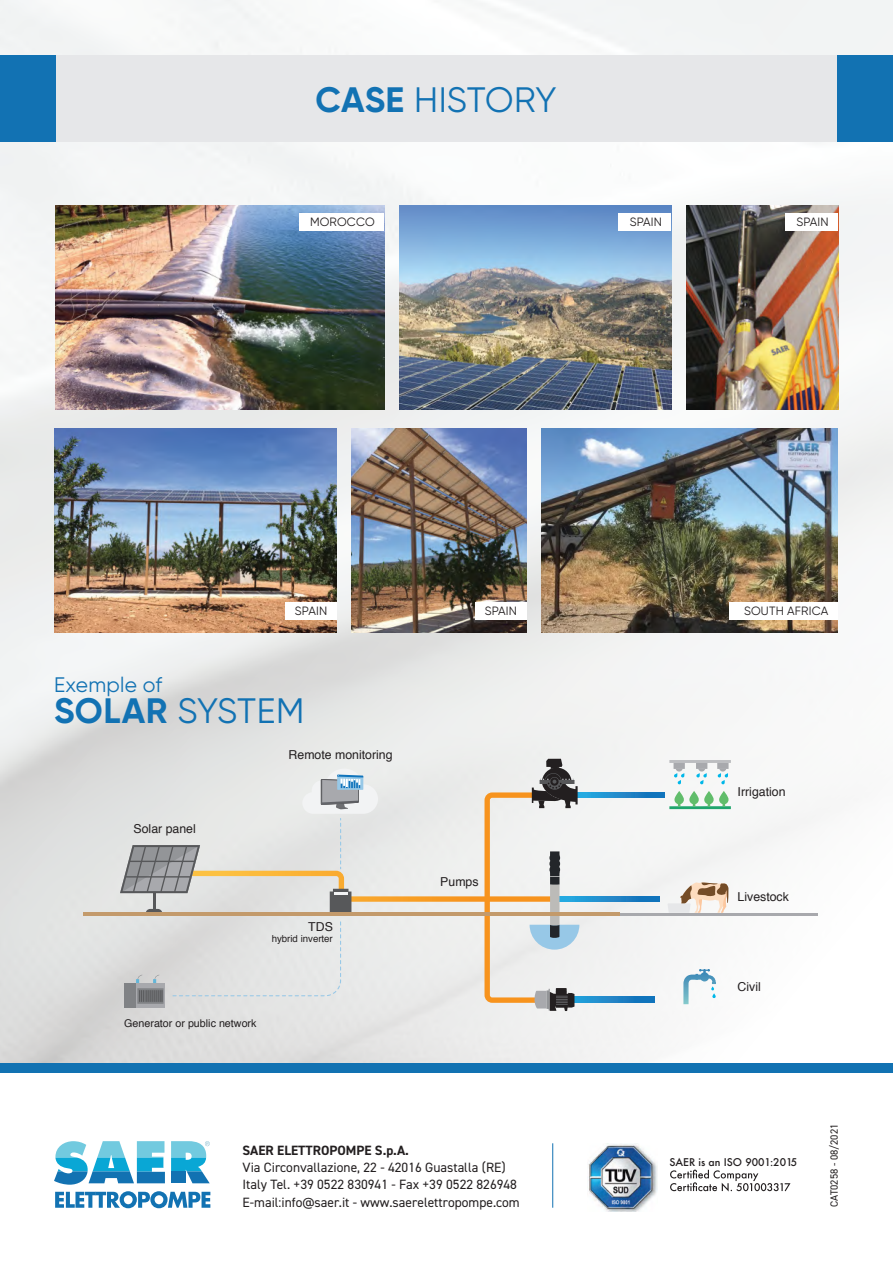
<style>
.page{position:relative;width:893px;height:1263px;background:#fff}
.page>*{position:absolute;margin:0;border:0;box-sizing:border-box;transform-origin:0 0}
.t1{font:35.25px "Gilroy";letter-spacing:-.005em;color:#1272b3}
.t2{font:21px "Gilroy";letter-spacing:.015em;color:#1272b3}
.t3{font:13.5px "DIN2014";color:#231f20}
.t4{font:700 13.5px "DIN2014";color:#231f20}
.t5{font:12.3px "Helvetica";color:#231f20}
.t6{font:12px "Gilroy";letter-spacing:.015em;color:#231f20}
.t7{font:10.8px "Helvetica";color:#231f20}
.t8{font:10.5px "DIN2014";color:#231f20}
.t9{font:500 10.35px "Futura";color:#231f20}
.t10{font:9.6px "Helvetica";color:#231f20}
.s1{font-weight:700}
</style>
<div class="page">
<img style="left:0;top:0;width:893px;height:1063px">
<div style="left:0;top:55px;width:893px;height:87px;background:#e6e7e9"></div>
<div style="left:0;top:55px;width:55px;height:87px;background:#1272b3"></div>
<div style="left:838px;top:55px;width:55px;height:87px;background:#1272b2"></div>
<svg style="left:578px;top:792px;width:86px;height:6px"></svg>
<svg style="left:579px;top:896px;width:81px;height:6px"></svg>
<svg style="left:574px;top:997px;width:81px;height:5px"></svg>
<svg style="left:188px;top:792px;width:363px;height:211px;background:#eae5dc"></svg>
<hr style="left:346px;top:913px;width:471px;height:3px;background:#a8a9ad">
<svg style="left:330px;top:889px;width:21px;height:24px"></svg>
<svg style="left:120px;top:845px;width:80px;height:68px;background:#ababab"></svg>
<svg style="left:669px;top:791px;width:62px;height:18px"></svg>
<svg style="left:669px;top:760px;width:62px;height:24px"></svg>
<svg style="left:683px;top:969px;width:33px;height:35px"></svg>
<svg style="left:302px;top:768px;width:76px;height:101px"></svg>
<svg style="left:136px;top:975px;width:6px;height:8px"></svg>
<svg style="left:153px;top:975px;width:6px;height:8px"></svg>
<div style="left:124px;top:983px;width:41px;height:25px;background:#a8a9ad"></div>
<div style="left:124px;top:983px;width:11px;height:25px;background:#808285"></div>
<div style="left:137px;top:988px;width:27px;height:16px;background:#808285"></div>
<svg style="left:139px;top:990px;width:24px;height:12px"></svg>
<svg style="left:550px;top:851px;width:9px;height:3px"></svg>
<svg style="left:530px;top:866px;width:49px;height:84px"></svg>
<svg style="left:667px;top:882px;width:64px;height:31px"></svg>
<svg style="left:171px;top:921px;width:171px;height:76px;background:#e0e1e1"></svg>
<hr style="left:84px;top:913px;width:536px;height:3px;background:#c39a6b">
<svg style="left:532px;top:759px;width:46px;height:49px"></svg>
<svg style="left:533px;top:988px;width:41px;height:23px"></svg>
<div style="left:549px;top:864px;width:11px;height:11px;background:#23262a;border-radius:50%"></div>
<div style="left:549px;top:858px;width:11px;height:11px;background:#23262a;border-radius:50%"></div>
<div style="left:549px;top:852px;width:11px;height:11px;background:#23262a;border-radius:50%"></div>
<hr style="left:552px;top:1143px;width:1px;height:65px;background:#1272b2">
<img style="left:588px;top:1143px;width:69px;height:68px">
<svg style="left:670px;top:1169px;width:120px;height:22px"></svg>
<div style="left:0;top:1063px;width:893px;height:9px;background:#1272b2"></div>
<img style="left:56px;top:206px;width:328px;height:204px">
<img style="left:55px;top:429px;width:281px;height:203px">
<img style="left:687px;top:206px;width:151px;height:204px">
<img style="left:399px;top:206px;width:272px;height:204px">
<div style="left:285px;top:603px;width:51px;height:17px;background:#fff"></div>
<div style="left:785px;top:213px;width:53px;height:17px;background:#fff"></div>
<div style="left:619px;top:213px;width:52px;height:17px;background:#fff"></div>
<div style="left:300px;top:213px;width:84px;height:17px;background:#fff"></div>
<svg style="left:55px;top:1191px;width:155px;height:17px"></svg>
<svg style="left:171px;top:1141px;width:39px;height:42px"></svg>
<svg style="left:54px;top:1141px;width:111px;height:44px"></svg>
<img style="left:541px;top:429px;width:297px;height:203px">
<div style="left:729px;top:603px;width:108px;height:17px;background:#fff"></div>
<img style="left:352px;top:429px;width:174px;height:203px">
<div style="left:475px;top:603px;width:51px;height:17px;background:#fff"></div>
<p class="t1" style="left:315px;top:78px;width:242px"><span class="s1">CASE</span> HISTORY</p>
<p class="t6" style="left:310px;top:215px;width:66px">MOROCCO</p>
<p class="t6" style="left:630px;top:215px;width:34px">SPAIN</p>
<p class="t6" style="left:796px;top:215px;width:34px">SPAIN</p>
<p class="t6" style="left:295px;top:604px;width:34px">SPAIN</p>
<p class="t2" style="left:54px;top:671px;width:110px">Exemple of</p>
<p class="t1" style="left:54px;top:689px;width:252px"><span class="s1">SOLAR</span> SYSTEM</p>
<p class="t5" style="left:134px;top:819px;width:64px">Solar panel</p>
<p class="t5" style="left:289px;top:745px;width:105px">Remote monitoring</p>
<p class="t5" style="left:308px;top:917px;width:26px">TDS</p>
<p class="t10" style="left:272px;top:931px;width:63px">hybrid inverter</p>
<p class="t7" style="left:124px;top:1014px;width:134px">Generator or public network</p>
<p class="t6" style="left:485px;top:604px;width:34px">SPAIN</p>
<p class="t6" style="left:744px;top:604px;width:86px">SOUTH AFRICA</p>
<p class="t5" style="left:440px;top:872px;width:40px">Pumps</p>
<p class="t5" style="left:738px;top:782px;width:49px">Irrigation</p>
<p class="t5" style="left:738px;top:887px;width:53px">Livestock</p>
<p class="t5" style="left:738px;top:977px;width:25px">Civil</p>
<p class="t4" style="left:243px;top:1141px;width:168px">SAER ELETTROPOMPE S.p.A.</p>
<p class="t3" style="left:243px;top:1159px;width:265px">Via Circonvallazione, 22 - 42016 Guastalla (RE)</p>
<p class="t3" style="left:243px;top:1176px;width:276px">Italy Tel. +39 0522 830941 - Fax +39 0522 826948</p>
<p class="t3" style="left:243px;top:1193px;width:279px">E-mail:info@saer.it - www.saerelettropompe.com</p>
<p class="t9" style="left:669px;top:1155px;width:129px">SAER is an ISO 9001:2015</p>
<p class="t8" style="left:827px;top:1207px;width:85px;rotate:-90deg">CAT0258 - 08/2021</p>
</div>
